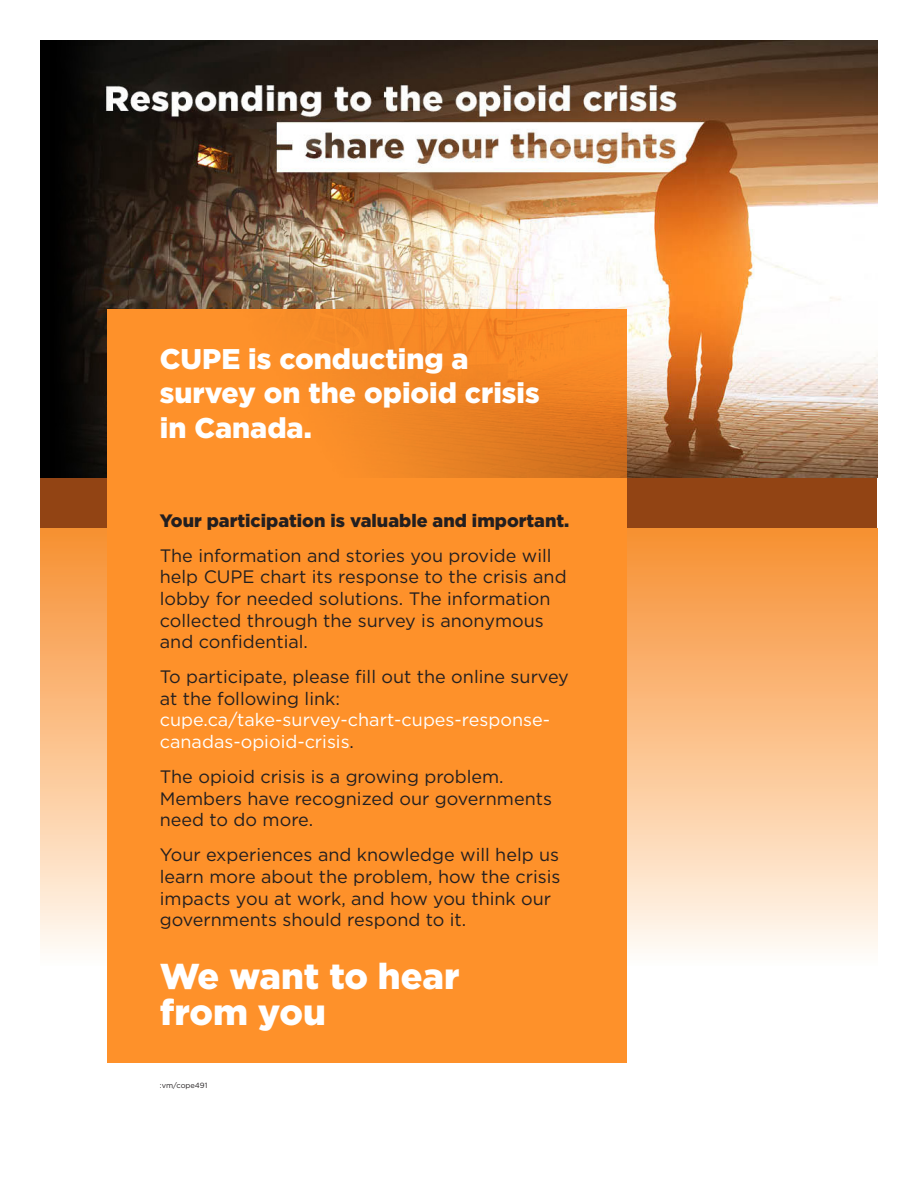
<style>
.page{position:relative;width:918px;height:1188px;background:#fff}
.page>*{position:absolute;margin:0;border:0;box-sizing:border-box;transform-origin:0 0}
.t1{font:900 36px/36px "Gotham";color:#fff}
.t2{font:900 28.5px/34.2px "Gotham";color:#fff}
.t3{font:18px/21.6px "Gotham";color:#231f20}
.t4{font:900 18px "Gotham";color:#231f20}
.t5{font:7.5px "Gotham";color:#231f20}
.s1{color:#fff}
</style>
<div class="page">
<div style="left:40px;top:477px;width:838px;height:51px;background:#924414"></div>
<img style="left:40px;top:477px;width:833px;height:1px">
<div style="left:40px;top:528px;width:838px;height:440px;background:linear-gradient(to bottom,#f78e2e,#fffbf6)"></div>
<img style="left:40px;top:40px;width:838px;height:437px">
<div style="left:107px;top:309px;width:520px;height:754px;background:#fe912a"></div>
<p class="t2" style="left:160px;top:341px;width:381px">CUPE is conducting a survey on the opioid crisis in Canada.</p>
<p class="t4" style="left:160px;top:510px;width:411px">Your participation is valuable and important.</p>
<p class="t3" style="left:160px;top:544px;width:408px">The information and stories you provide will help CUPE chart its response to the crisis and lobby for needed solutions. The information collected through the survey is anonymous and confidential.</p>
<p class="t3" style="left:160px;top:666px;width:411px">To participate, please fill out the online survey at the following link: <span class="s1">cupe.ca/take-survey-chart-cupes-response&shy;canadas-opioid-crisis</span>.</p>
<p class="t3" style="left:160px;top:766px;width:394px">The opioid crisis is a growing problem.<br>Members have recognized our governments need to do more.</p>
<p class="t3" style="left:160px;top:844px;width:402px">Your experiences and knowledge will help us learn more about the problem, how the crisis impacts you at work, and how you think our governments should respond to it.</p>
<p class="t1" style="left:160px;top:958px;width:301px">We want to hear from you</p>
<p class="t5" style="left:160px;top:1081px;width:49px">:vm/cope491</p>
</div>
